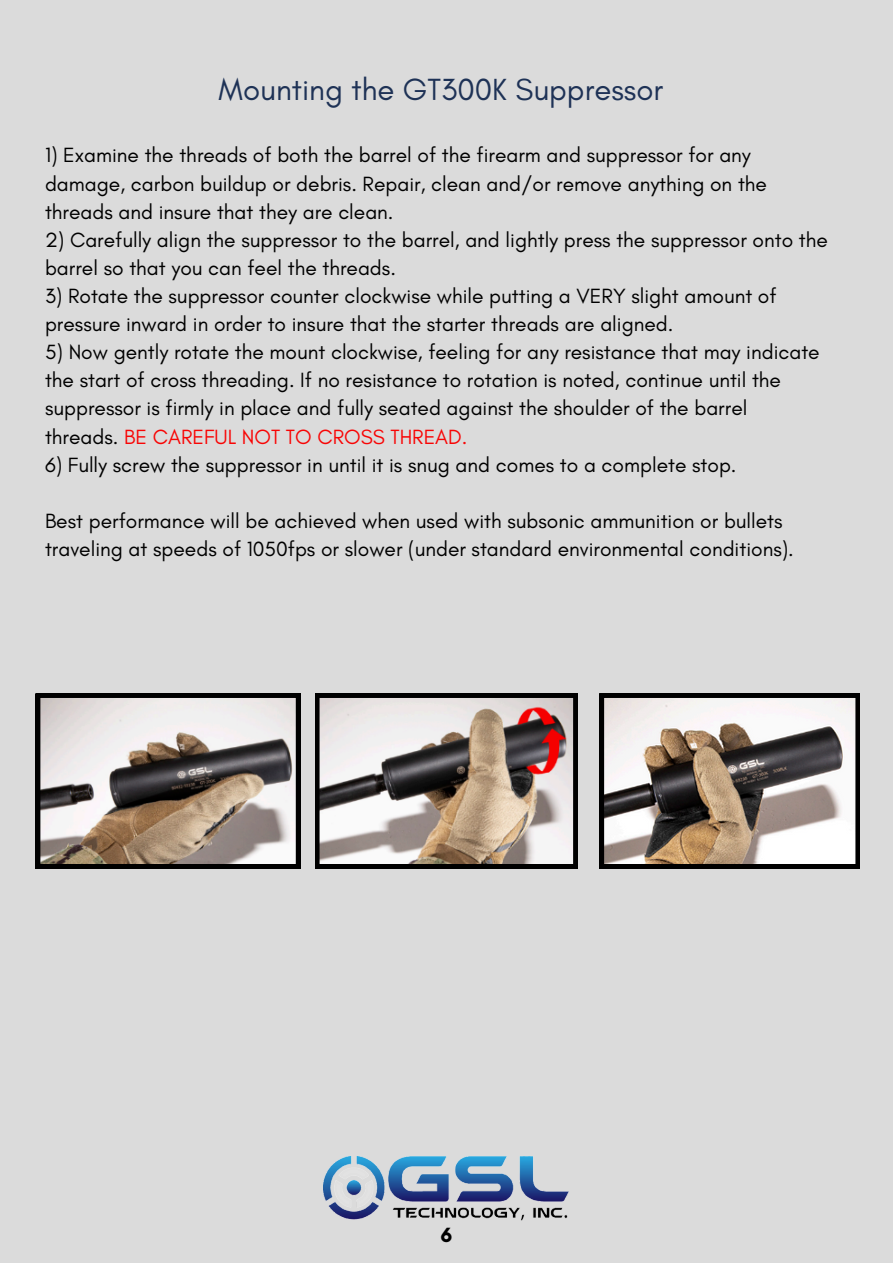
<style>
.page{position:relative;width:893px;height:1264px;background:#fff}
.page>*{position:absolute;margin:0;border:0;box-sizing:border-box;transform-origin:0 0}
.t1{font:31.05px "Glacial Indifference";color:#1e3256}
.t2{font:21px/28px "Glacial Indifference";color:#000}
.t3{font:21px "Glacial Indifference";color:#f80505}
.t4{font:700 21px "Glacial Indifference";color:#000}
.s1{color:#000}
</style>
<div class="page">
<div style="left:0;top:0;width:892px;height:1262px;background:#dbdbdb"></div>
<img style="left:324px;top:1156px;width:245px;height:65px">
<svg style="left:36px;top:693px;width:264px;height:175px;background:#a09690"></svg>
<svg style="left:315px;top:693px;width:262px;height:175px;background:#a89b94"></svg>
<svg style="left:599px;top:693px;width:260px;height:175px;background:#a29992"></svg>
<p class="t1" style="left:219px;top:70px;width:446px">Mounting the GT300K Suppressor</p>
<p class="t2" style="left:45px;top:141px;width:723px">1) Examine the threads of both the barrel of the firearm and suppressor for any damage, carbon buildup or debris. Repair, clean and/or remove anything on the threads and insure that they are clean.</p>
<p class="t2" style="left:45px;top:225px;width:784px">2) Carefully align the suppressor to the barrel, and lightly press the suppressor onto the barrel so that you can feel the threads.</p>
<p class="t2" style="left:45px;top:281px;width:733px">3) Rotate the suppressor counter clockwise while putting a VERY slight amount of pressure inward in order to insure that the starter threads are aligned.</p>
<p class="t2" style="left:45px;top:338px;width:776px">5) Now gently rotate the mount clockwise, feeling for any resistance that may indicate the start of cross threading. If no resistance to rotation is noted, continue until the suppressor is firmly in place and fully seated against the shoulder of the barrel</p>
<p class="t3" style="left:45px;top:423px;width:424px"><span class="s1">threads.</span> BE CAREFUL NOT TO CROSS THREAD.</p>
<p class="t2" style="left:45px;top:450px;width:693px">6) Fully screw the suppressor in until it is snug and comes to a complete stop.</p>
<p class="t2" style="left:45px;top:506px;width:750px">Best performance will be achieved when used with subsonic ammunition or bullets traveling at speeds of 1050fps or slower (under standard environmental conditions).</p>
<p class="t4" style="left:440px;top:1222px;width:13px">6</p>
</div>
